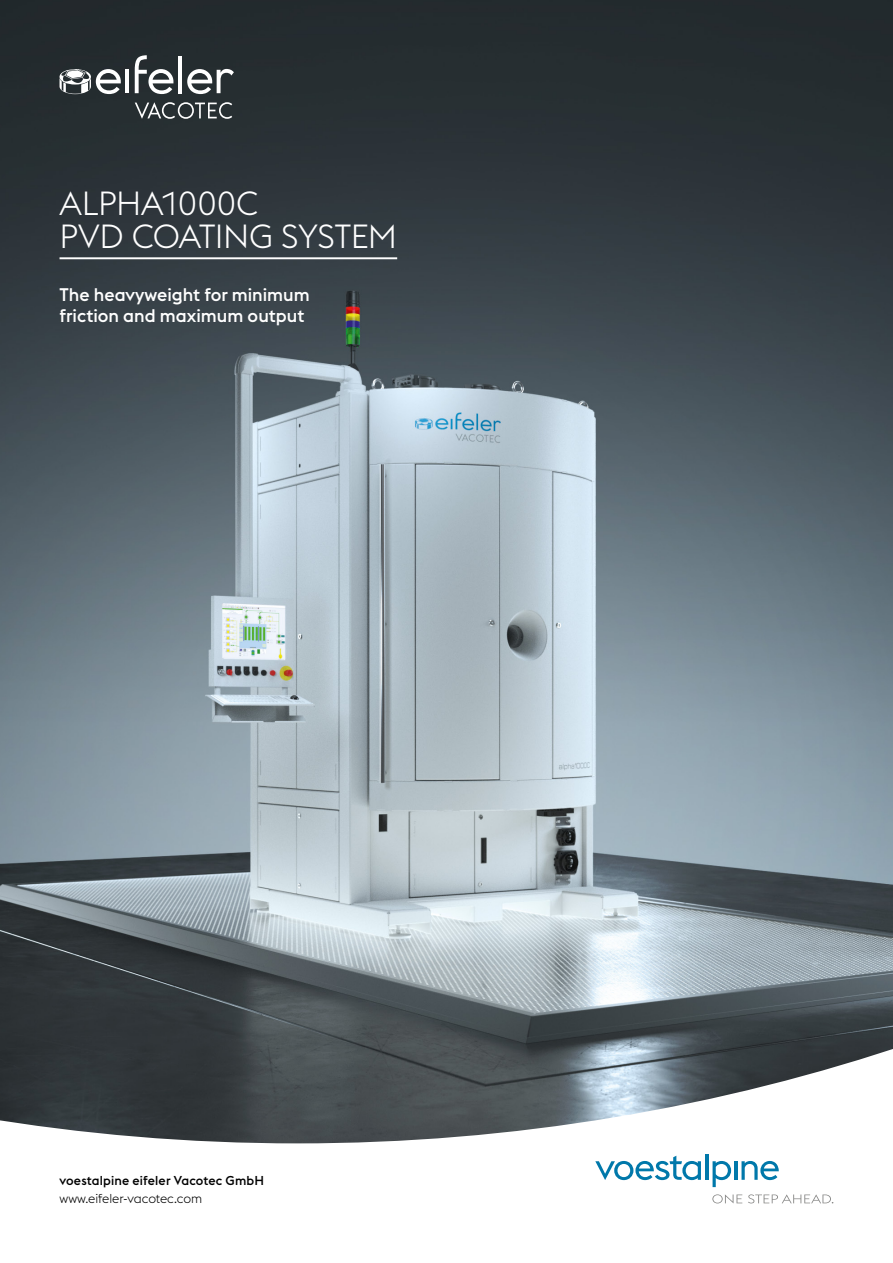
<style>
.page{position:relative;width:893px;height:1263px;background:#fff}
.page>*{position:absolute;margin:0;border:0;box-sizing:border-box;transform-origin:0 0}
.t1{font:300 33px/33px "voestalpine";letter-spacing:-.015em;color:#fff}
.t2{font:500 18px/21px "voestalpine";color:#fff}
.t3{font:500 12.75px "voestalpine";letter-spacing:.015em;color:#000}
.t4{font:300 12.75px "voestalpine";color:#000}
</style>
<div class="page">
<img style="left:0;top:0;width:893px;height:1042px">
<svg style="left:0;top:1042px;width:893px;height:162px"></svg>
<hr style="left:60px;top:257px;width:337px;height:2px;background:#fff">
<svg style="left:595px;top:1156px;width:106px;height:24px"></svg>
<hr style="left:705px;top:1154px;width:3px;height:26px;background:#0078aa">
<svg style="left:713px;top:1161px;width:18px;height:26px"></svg>
<hr style="left:734px;top:1161px;width:3px;height:19px;background:#0078aa">
<svg style="left:741px;top:1161px;width:38px;height:19px"></svg>
<svg style="left:712px;top:1194px;width:30px;height:9px"></svg>
<svg style="left:748px;top:1194px;width:85px;height:9px"></svg>
<hr style="left:125px;top:70px;width:4px;height:23px;background:#fff">
<svg style="left:135px;top:55px;width:38px;height:39px"></svg>
<hr style="left:178px;top:56px;width:4px;height:37px;background:#fff">
<svg style="left:187px;top:69px;width:47px;height:25px"></svg>
<svg style="left:60px;top:69px;width:61px;height:25px"></svg>
<svg style="left:135px;top:102px;width:97px;height:17px;background:#5a6063"></svg>
<h1 class="t1" style="left:60px;top:187px;width:339px">ALPHA1000C<br>PVD COATING SYSTEM</h1>
<p class="t2" style="left:60px;top:284px;width:252px">The heavyweight for minimum friction and maximum output</p>
<p class="t3" style="left:60px;top:1173px;width:206px">voestalpine eifeler Vacotec GmbH</p>
<p class="t4" style="left:60px;top:1191px;width:144px">www.eifeler-vacotec.com</p>
</div>
